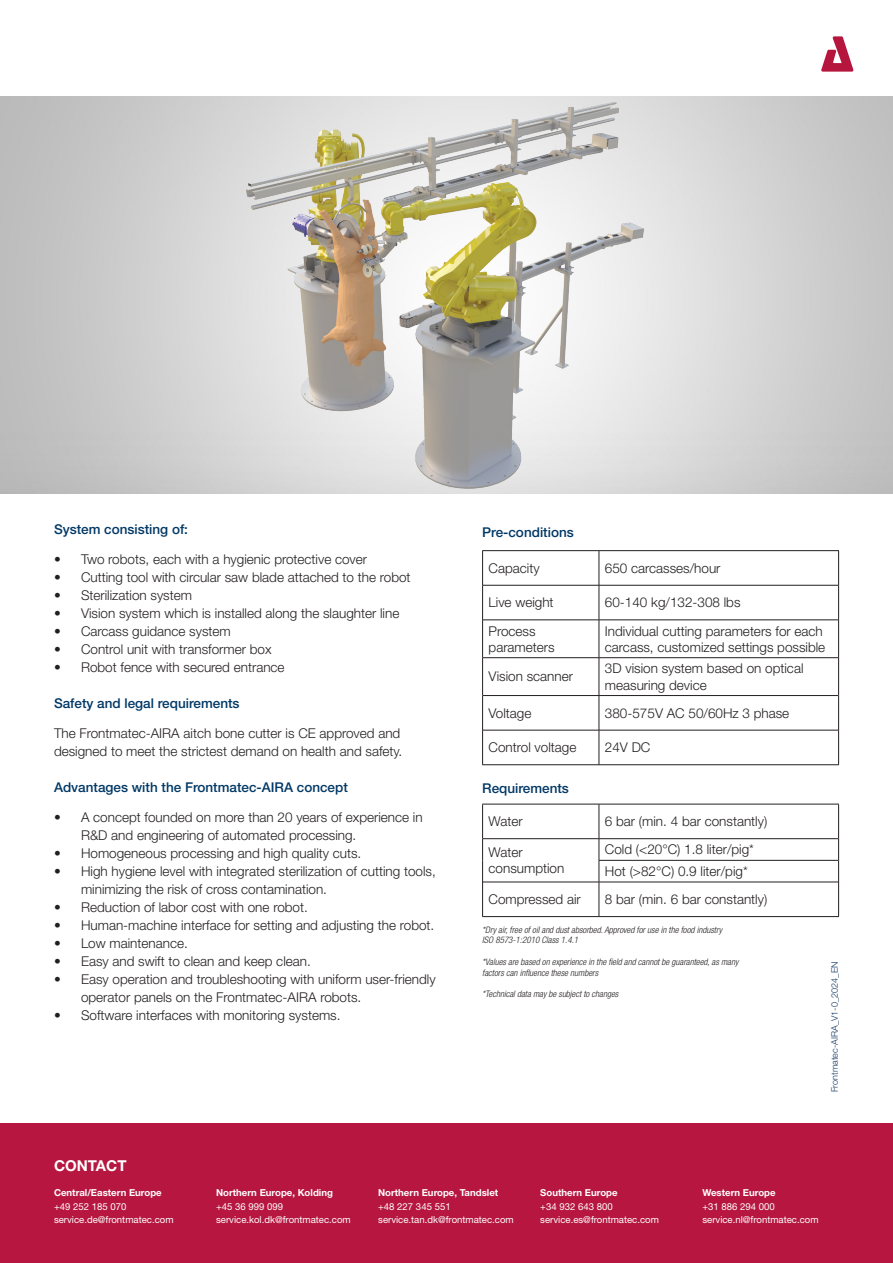
<style>
.page{position:relative;width:893px;height:1263px;background:#fff}
.page>*{position:absolute;margin:0;border:0;box-sizing:border-box;transform-origin:0 0}
.t1{font:700 15px "Helvetica Neue LT Std";color:#fff}
.t2{font:300 13.5px/18px "Helvetica Neue LT Std";color:#231f20}
.t3{font:500 13.5px "Helvetica Neue LT Std";color:#003865}
.Brød_neg{font:9.6px "Helvetica Neue LT Std";color:#fff}
.Brød_neg-2{font:700 9.6px "Helvetica Neue LT Std";color:#fff}
.t4{font:italic 300 condensed 9px "Helvetica Neue LT Std";color:#231f20}
.t5{font:300 9px "Helvetica Neue LT Std";color:#133963}
</style>
<div class="page">
<div style="left:0;top:1124px;width:893px;height:139px;background:#b6163f"></div>
<img style="left:228px;top:96px;width:440px;height:398px">
<svg style="left:821px;top:36px;width:33px;height:36px"></svg>
<hr style="left:482px;top:550px;width:117px;height:1px;background:#231f20">
<hr style="left:482px;top:551px;width:1px;height:34px;background:#231f20">
<hr style="left:599px;top:550px;width:240px;height:1px;background:#231f20">
<hr style="left:838px;top:551px;width:1px;height:34px;background:#231f20">
<hr style="left:482px;top:585px;width:1px;height:35px;background:#231f20">
<hr style="left:838px;top:585px;width:1px;height:35px;background:#231f20">
<hr style="left:482px;top:620px;width:1px;height:38px;background:#231f20">
<hr style="left:838px;top:620px;width:1px;height:38px;background:#231f20">
<hr style="left:482px;top:658px;width:1px;height:37px;background:#231f20">
<hr style="left:838px;top:658px;width:1px;height:37px;background:#231f20">
<hr style="left:482px;top:695px;width:1px;height:35px;background:#231f20">
<hr style="left:838px;top:695px;width:1px;height:35px;background:#231f20">
<hr style="left:482px;top:730px;width:1px;height:34px;background:#231f20">
<hr style="left:838px;top:730px;width:1px;height:34px;background:#231f20">
<hr style="left:599px;top:551px;width:1px;height:34px;background:#231f20">
<hr style="left:483px;top:585px;width:116px;height:1px;background:#231f20">
<hr style="left:599px;top:585px;width:239px;height:1px;background:#231f20">
<hr style="left:599px;top:585px;width:1px;height:35px;background:#231f20">
<hr style="left:483px;top:620px;width:116px;height:1px;background:#231f20">
<hr style="left:599px;top:620px;width:239px;height:1px;background:#231f20">
<hr style="left:599px;top:620px;width:1px;height:37px;background:#231f20">
<hr style="left:483px;top:657px;width:116px;height:1px;background:#231f20">
<hr style="left:599px;top:657px;width:239px;height:1px;background:#231f20">
<hr style="left:599px;top:658px;width:1px;height:37px;background:#231f20">
<hr style="left:483px;top:695px;width:116px;height:1px;background:#231f20">
<hr style="left:599px;top:695px;width:239px;height:1px;background:#231f20">
<hr style="left:599px;top:696px;width:1px;height:34px;background:#231f20">
<hr style="left:483px;top:730px;width:116px;height:1px;background:#231f20">
<hr style="left:599px;top:730px;width:239px;height:1px;background:#231f20">
<hr style="left:599px;top:730px;width:1px;height:34px;background:#231f20">
<hr style="left:482px;top:764px;width:117px;height:1px;background:#231f20">
<hr style="left:599px;top:764px;width:240px;height:1px;background:#231f20">
<hr style="left:482px;top:804px;width:117px;height:1px;background:#231f20">
<hr style="left:482px;top:804px;width:1px;height:35px;background:#231f20">
<hr style="left:599px;top:804px;width:240px;height:1px;background:#231f20">
<hr style="left:838px;top:804px;width:1px;height:35px;background:#231f20">
<svg style="left:482px;top:839px;width:1px;height:43px"></svg>
<svg style="left:838px;top:839px;width:1px;height:43px"></svg>
<hr style="left:482px;top:882px;width:1px;height:34px;background:#231f20">
<hr style="left:838px;top:882px;width:1px;height:34px;background:#231f20">
<hr style="left:482px;top:916px;width:117px;height:1px;background:#231f20">
<hr style="left:599px;top:916px;width:240px;height:1px;background:#231f20">
<hr style="left:599px;top:804px;width:1px;height:34px;background:#231f20">
<hr style="left:483px;top:838px;width:116px;height:1px;background:#231f20">
<hr style="left:599px;top:838px;width:239px;height:1px;background:#231f20">
<hr style="left:599px;top:860px;width:239px;height:1px;background:#231f20">
<svg style="left:599px;top:839px;width:1px;height:43px"></svg>
<hr style="left:483px;top:882px;width:116px;height:1px;background:#231f20">
<hr style="left:599px;top:882px;width:239px;height:1px;background:#231f20">
<hr style="left:599px;top:882px;width:1px;height:34px;background:#231f20">
<p class="t3" style="left:54px;top:521px;width:136px">System consisting of:</p>
<p class="t2" style="left:54px;top:550px;width:315px">• Two robots, each with a hygienic protective cover</p>
<p class="t2" style="left:54px;top:568px;width:358px">• Cutting tool with circular saw blade attached to the robot</p>
<p class="t2" style="left:54px;top:586px;width:139px">• Sterilization system</p>
<p class="t2" style="left:54px;top:604px;width:347px">• Vision system which is installed along the slaughter line</p>
<p class="t2" style="left:54px;top:622px;width:178px">• Carcass guidance system</p>
<p class="t2" style="left:54px;top:640px;width:219px">• Control unit with transformer box</p>
<p class="t2" style="left:54px;top:658px;width:232px">• Robot fence with secured entrance</p>
<p class="t3" style="left:54px;top:695px;width:187px">Safety and legal requirements</p>
<p class="t2" style="left:54px;top:724px;width:350px">The Frontmatec-AIRA aitch bone cutter is CE approved and designed to meet the strictest demand on health and safety.</p>
<p class="t3" style="left:54px;top:779px;width:295px">Advantages with the Frontmatec-AIRA concept</p>
<p class="t2" style="left:81px;top:808px;width:343px;text-indent:-27px">• A concept founded on more than 20 years of experience in<br>R&amp;D and engineering of automated processing.</p>
<p class="t2" style="left:54px;top:844px;width:309px">• Homogeneous processing and high quality cuts.</p>
<p class="t2" style="left:81px;top:862px;width:356px;text-indent:-27px">• High hygiene level with integrated sterilization of cutting tools, minimizing the risk of cross contamination.</p>
<p class="t2" style="left:54px;top:898px;width:255px">• Reduction of labor cost with one robot.</p>
<p class="t2" style="left:54px;top:916px;width:382px">• Human-machine interface for setting and adjusting the robot.</p>
<p class="t2" style="left:54px;top:934px;width:135px">• Low maintenance.</p>
<p class="t2" style="left:54px;top:952px;width:258px">• Easy and swift to clean and keep clean.</p>
<p class="t2" style="left:81px;top:970px;width:356px;text-indent:-27px">• Easy operation and troubleshooting with uniform user-friendly operator panels on the Frontmatec-AIRA robots.</p>
<p class="t2" style="left:54px;top:1006px;width:288px">• Software interfaces with monitoring systems.</p>
<p class="t1" style="left:54px;top:1156px;width:74px">CONTACT</p>
<p class="t3" style="left:482px;top:524px;width:93px">Pre-conditions</p>
<p class="t2" style="left:489px;top:559px;width:53px">Capacity</p>
<p class="t2" style="left:605px;top:559px;width:117px">650 carcasses/hour</p>
<p class="t2" style="left:489px;top:593px;width:67px">Live weight</p>
<p class="t2" style="left:605px;top:593px;width:137px">60-140 kg/132-308 lbs</p>
<p class="t2" style="left:489px;top:621px;width:49px">Process</p>
<p class="t2" style="left:489px;top:638px;width:68px">parameters</p>
<p class="t2" style="left:605px;top:622px;width:222px;line-height:16.2px">Individual cutting parameters for each carcass, customized settings possible</p>
<p class="t2" style="left:489px;top:667px;width:86px">Vision scanner</p>
<p class="t2" style="left:605px;top:660px;width:200px;line-height:16.2px">3D vision system based on optical measuring device</p>
<p class="t2" style="left:489px;top:703px;width:44px">Voltage</p>
<p class="t2" style="left:605px;top:703px;width:186px">380-575V AC 50/60Hz 3 phase</p>
<p class="t2" style="left:489px;top:738px;width:89px">Control voltage</p>
<p class="t2" style="left:605px;top:738px;width:47px">24V DC</p>
<p class="t3" style="left:482px;top:780px;width:88px">Requirements</p>
<p class="t2" style="left:489px;top:812px;width:36px">Water</p>
<p class="t2" style="left:605px;top:812px;width:164px">6 bar (min. 4 bar constantly)</p>
<p class="t2" style="left:489px;top:843px;width:36px">Water</p>
<p class="t2" style="left:489px;top:859px;width:77px">consumption</p>
<p class="t2" style="left:605px;top:840px;width:151px">Cold (&lt;20°C) 1.8 liter/pig*</p>
<p class="t2" style="left:605px;top:862px;width:144px">Hot (&gt;82°C) 0.9 liter/pig*</p>
<p class="t2" style="left:489px;top:890px;width:94px">Compressed air</p>
<p class="t2" style="left:605px;top:890px;width:164px">8 bar (min. 6 bar constantly)</p>
<p class="t4" style="left:482px;top:924px;width:241px">*Dry air, free of oil and dust absorbed. Approved for use in the food industry</p>
<p class="t4" style="left:482px;top:935px;width:97px">ISO 8573-1:2010 Class 1.4.1</p>
<p class="t4" style="left:482px;top:957px;width:258px">*Values are based on experience in the field and cannot be guaranteed, as many</p>
<p class="t4" style="left:482px;top:967px;width:117px">factors can influence these numbers</p>
<p class="t4" style="left:482px;top:989px;width:138px">*Technical data may be subject to changes</p>
<p class="t5" style="left:829px;top:1092px;width:132px;rotate:-90deg">Frontmatec-AIRA_V1-0_2024_EN</p>
<p class="Brød_neg-2" style="left:54px;top:1187px;width:109px">Central/Eastern Europe</p>
<p class="Brød_neg" style="left:54px;top:1201px;width:74px">+49 252 185 070</p>
<p class="Brød_neg" style="left:54px;top:1214px;width:121px">service.de@frontmatec.com</p>
<p class="Brød_neg-2" style="left:216px;top:1187px;width:118px">Northern Europe, Kolding</p>
<p class="Brød_neg" style="left:216px;top:1201px;width:69px">+45 36 999 099</p>
<p class="Brød_neg" style="left:216px;top:1214px;width:136px">service.kol.dk@frontmatec.com</p>
<p class="Brød_neg-2" style="left:378px;top:1187px;width:122px">Northern Europe, Tandslet</p>
<p class="Brød_neg" style="left:378px;top:1201px;width:74px">+48 227 345 551</p>
<p class="Brød_neg" style="left:378px;top:1214px;width:137px">service.tan.dk@frontmatec.com</p>
<p class="Brød_neg-2" style="left:540px;top:1187px;width:79px">Southern Europe</p>
<p class="Brød_neg" style="left:540px;top:1201px;width:74px">+34 932 643 800</p>
<p class="Brød_neg" style="left:540px;top:1214px;width:120px">service.es@frontmatec.com</p>
<p class="Brød_neg-2" style="left:702px;top:1187px;width:75px">Western Europe</p>
<p class="Brød_neg" style="left:702px;top:1201px;width:74px">+31 886 294 000</p>
<p class="Brød_neg" style="left:702px;top:1214px;width:118px">service.nl@frontmatec.com</p>
</div>
